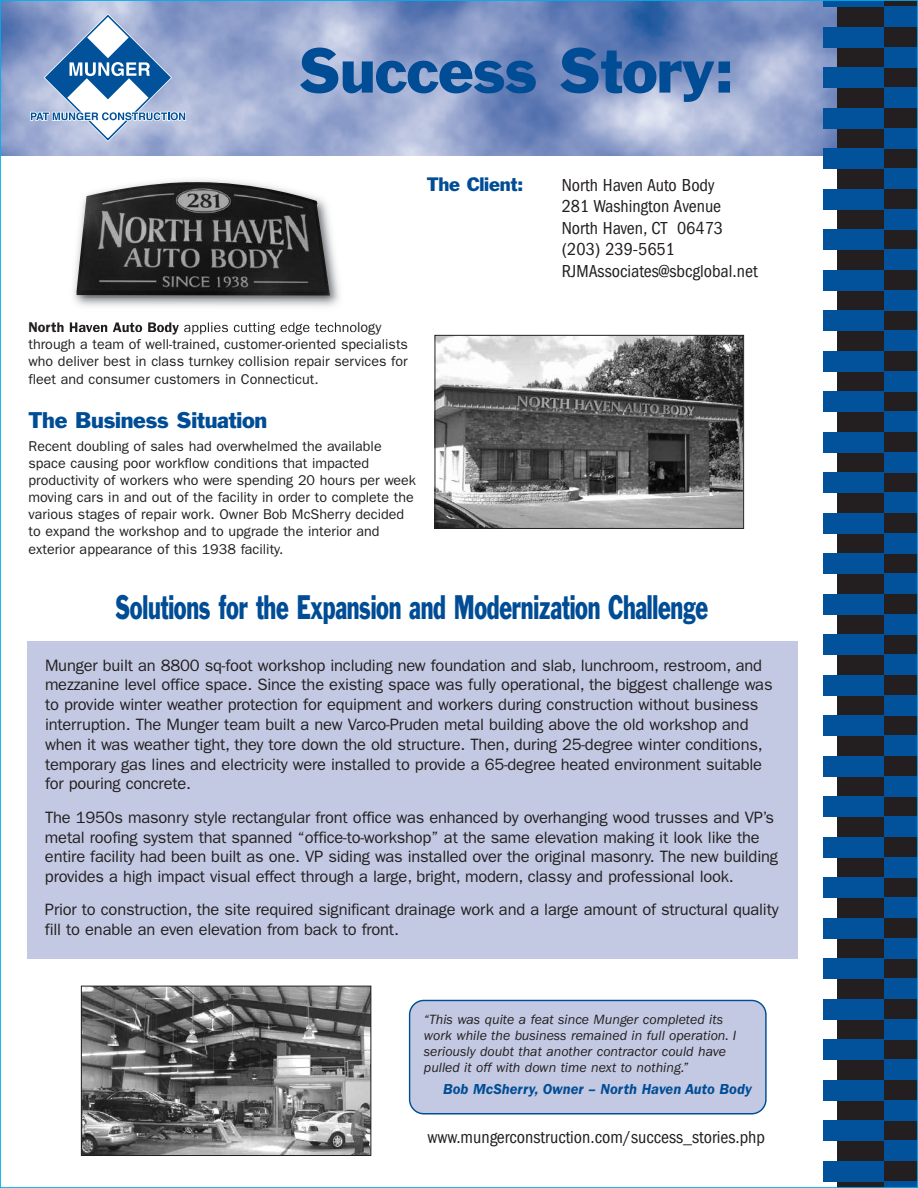
<style>
.page{position:relative;width:918px;height:1188px;background:#fff}
.page>*{position:absolute;margin:0;border:0;box-sizing:border-box;transform-origin:0 0}
.t1{font:58.5px "Franklin Gothic Std";letter-spacing:-.015em;color:#014d95}
.t2{font:31.5px "Franklin Gothic Std";letter-spacing:-.015em;color:#014d95;scale:.67 1}
.t3{font:21px "Franklin Gothic Std";letter-spacing:-.015em;color:#014d95}
.t4{font:condensed 18px/21.6px "ITC Franklin Gothic Std";color:#231f20}
.t5{font:18px "Franklin Gothic Std";letter-spacing:-.015em;color:#014d95}
.t6{font:16.5px/19.8px "ITC Franklin Gothic Std";letter-spacing:-.01em;color:#231f20}
.t7{font:italic 600 15px "ITC Franklin Gothic Std";color:#014d95}
.t8{font:14.25px/17.1px "ITC Franklin Gothic Std";color:#231f20;text-align:justify}
.t9{font:italic 13.8px/15.8px "ITC Franklin Gothic Std";color:#231f20}
</style>
<div class="page">
<img style="left:2px;top:2px;width:836px;height:153px">
<div style="left:838px;top:0;width:80px;height:1188px;background:#231f20"></div>
<div style="left:884px;top:7px;width:34px;height:20px;background:#01529a"></div>
<div style="left:884px;top:47px;width:34px;height:21px;background:#01529a"></div>
<div style="left:884px;top:88px;width:34px;height:20px;background:#01529a"></div>
<div style="left:824px;top:0;width:60px;height:7px;background:#01529a"></div>
<div style="left:824px;top:27px;width:60px;height:20px;background:#01529a"></div>
<div style="left:824px;top:68px;width:60px;height:20px;background:#01529a"></div>
<div style="left:884px;top:128px;width:34px;height:20px;background:#01529a"></div>
<div style="left:824px;top:108px;width:60px;height:20px;background:#01529a"></div>
<div style="left:884px;top:169px;width:34px;height:20px;background:#01529a"></div>
<div style="left:824px;top:148px;width:60px;height:21px;background:#01529a"></div>
<div style="left:884px;top:209px;width:34px;height:21px;background:#01529a"></div>
<div style="left:824px;top:189px;width:60px;height:20px;background:#01529a"></div>
<div style="left:884px;top:250px;width:34px;height:20px;background:#01529a"></div>
<div style="left:824px;top:230px;width:60px;height:20px;background:#01529a"></div>
<div style="left:884px;top:290px;width:34px;height:20px;background:#01529a"></div>
<div style="left:824px;top:270px;width:60px;height:20px;background:#01529a"></div>
<div style="left:884px;top:331px;width:34px;height:20px;background:#01529a"></div>
<div style="left:824px;top:310px;width:60px;height:21px;background:#01529a"></div>
<div style="left:884px;top:371px;width:34px;height:21px;background:#01529a"></div>
<div style="left:824px;top:351px;width:60px;height:20px;background:#01529a"></div>
<div style="left:884px;top:412px;width:34px;height:20px;background:#01529a"></div>
<div style="left:824px;top:392px;width:60px;height:20px;background:#01529a"></div>
<div style="left:884px;top:452px;width:34px;height:20px;background:#01529a"></div>
<div style="left:824px;top:432px;width:60px;height:20px;background:#01529a"></div>
<div style="left:884px;top:493px;width:34px;height:20px;background:#01529a"></div>
<div style="left:824px;top:472px;width:60px;height:21px;background:#01529a"></div>
<div style="left:884px;top:533px;width:34px;height:21px;background:#01529a"></div>
<div style="left:824px;top:513px;width:60px;height:20px;background:#01529a"></div>
<div style="left:884px;top:574px;width:34px;height:20px;background:#01529a"></div>
<div style="left:824px;top:554px;width:60px;height:20px;background:#01529a"></div>
<div style="left:884px;top:614px;width:34px;height:20px;background:#01529a"></div>
<div style="left:824px;top:594px;width:60px;height:20px;background:#01529a"></div>
<div style="left:884px;top:655px;width:34px;height:20px;background:#01529a"></div>
<div style="left:824px;top:634px;width:60px;height:21px;background:#01529a"></div>
<div style="left:884px;top:695px;width:34px;height:21px;background:#01529a"></div>
<div style="left:824px;top:675px;width:60px;height:20px;background:#01529a"></div>
<div style="left:884px;top:736px;width:34px;height:20px;background:#01529a"></div>
<div style="left:824px;top:716px;width:60px;height:20px;background:#01529a"></div>
<div style="left:884px;top:776px;width:34px;height:20px;background:#01529a"></div>
<div style="left:824px;top:756px;width:60px;height:20px;background:#01529a"></div>
<div style="left:884px;top:817px;width:34px;height:20px;background:#01529a"></div>
<div style="left:824px;top:796px;width:60px;height:21px;background:#01529a"></div>
<div style="left:884px;top:857px;width:34px;height:21px;background:#01529a"></div>
<div style="left:824px;top:837px;width:60px;height:20px;background:#01529a"></div>
<div style="left:884px;top:898px;width:34px;height:20px;background:#01529a"></div>
<div style="left:824px;top:878px;width:60px;height:20px;background:#01529a"></div>
<div style="left:884px;top:938px;width:34px;height:20px;background:#01529a"></div>
<div style="left:824px;top:918px;width:60px;height:20px;background:#01529a"></div>
<div style="left:884px;top:979px;width:34px;height:20px;background:#01529a"></div>
<div style="left:824px;top:958px;width:60px;height:21px;background:#01529a"></div>
<div style="left:884px;top:1019px;width:34px;height:21px;background:#01529a"></div>
<div style="left:824px;top:999px;width:60px;height:20px;background:#01529a"></div>
<div style="left:884px;top:1060px;width:34px;height:20px;background:#01529a"></div>
<div style="left:824px;top:1040px;width:60px;height:20px;background:#01529a"></div>
<div style="left:884px;top:1100px;width:34px;height:20px;background:#01529a"></div>
<div style="left:824px;top:1080px;width:60px;height:20px;background:#01529a"></div>
<div style="left:884px;top:1141px;width:34px;height:20px;background:#01529a"></div>
<div style="left:824px;top:1120px;width:60px;height:21px;background:#01529a"></div>
<div style="left:884px;top:1181px;width:34px;height:7px;background:#01529a"></div>
<div style="left:824px;top:1161px;width:60px;height:20px;background:#01529a"></div>
<div style="left:27px;top:641px;width:770px;height:317px;background:#c3c9e2"></div>
<svg style="left:30px;top:14px;width:156px;height:128px"></svg>
<div style="left:409px;top:1000px;width:358px;height:114px;background:#c3c9e2"></div>
<img style="left:73px;top:180px;width:281px;height:152px">
<img style="left:54px;top:322px;width:102px;height:10px">
<img style="left:184px;top:322px;width:91px;height:10px">
<img style="left:77px;top:182px;width:253px;height:113px">
<img style="left:437px;top:337px;width:305px;height:190px">
<div style="left:435px;top:335px;width:309px;height:194px;border:1px solid #231f20"></div>
<img style="left:83px;top:988px;width:286px;height:166px">
<div style="left:81px;top:986px;width:290px;height:170px;border:1px solid #231f20"></div>
<h1 class="t1" style="left:298px;top:48px;width:438px">Success Story:</h1>
<p class="t5" style="left:427px;top:177px;width:98px">The Client:</p>
<p class="t4" style="left:562px;top:175px;width:197px">North Haven Auto Body<br>281 Washington Avenue<br>North Haven, CT 06473 (203) 239-5651<br>RJMAssociates@sbcglobal.net</p>
<p class="t8" style="left:29px;top:337px;width:381px">through a team of well-trained, customer-oriented specialists who deliver best in class turnkey collision repair services for fleet and consumer customers in Connecticut.</p>
<p class="t3" style="left:28px;top:412px;width:240px">The Business Situation</p>
<p class="t8" style="left:28px;top:439px;width:389px;text-align:left">Recent doubling of sales had overwhelmed the available space causing poor workflow conditions that impacted productivity of workers who were spending 20 hours per week moving cars in and out of the facility in order to complete the various stages of repair work. Owner Bob McSherry decided to expand the workshop and to upgrade the interior and exterior appearance of this 1938 facility.</p>
<h2 class="t2" style="left:115px;top:596px;width:887px">Solutions for the Expansion and Modernization Challenge</h2>
<p class="t6" style="left:45px;top:656px;width:729px">Munger built an 8800 sq-foot workshop including new foundation and slab, lunchroom, restroom, and mezzanine level office space. Since the existing space was fully operational, the biggest challenge was to provide winter weather protection for equipment and workers during construction without business interruption. The Munger team built a new Varco-Pruden metal building above the old workshop and when it was weather tight, they tore down the old structure. Then, during 25-degree winter conditions, temporary gas lines and electricity were installed to provide a 65-degree heated environment suitable for pouring concrete.</p>
<p class="t6" style="left:45px;top:809px;width:735px">The 1950s masonry style rectangular front office was enhanced by overhanging wood trusses and VP’s metal roofing system that spanned “office-to-workshop” at the same elevation making it look like the entire facility had been built as one. VP siding was installed over the original masonry. The new building provides a high impact visual effect through a large, bright, modern, classy and professional look.</p>
<p class="t6" style="left:45px;top:901px;width:735px">Prior to construction, the site required significant drainage work and a large amount of structural quality fill to enable an even elevation from back to front.</p>
<p class="t9" style="left:424px;top:1013px;width:314px">“This was quite a feat since Munger completed its work while the business remained in full operation. I seriously doubt that another contractor could have pulled it off with down time next to nothing.”</p>
<p class="t7" style="left:443px;top:1083px;width:310px">Bob McSherry, Owner – North Haven Auto Body</p>
<p class="t4" style="left:427px;top:1127px;width:339px">www.mungerconstruction.com/success_stories.php</p>
</div>
